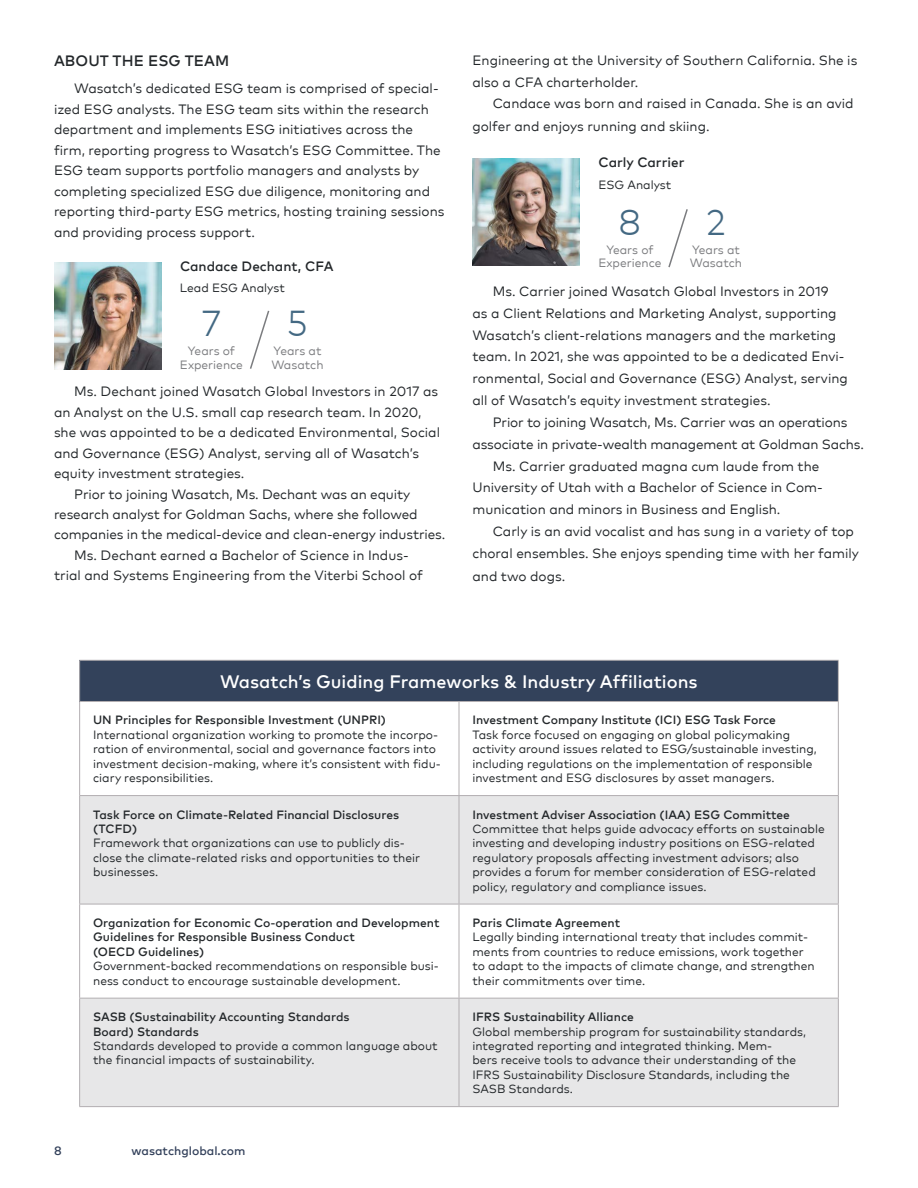
<style>
.page{position:relative;width:918px;height:1188px;background:#fff}
.page>*{position:absolute;margin:0;border:0;box-sizing:border-box;transform-origin:0 0}
.t1{font:300 36px "Mark Pro";color:#446983}
.t2{font:500 18px "Mark Pro";color:#fff}
.t3{font:500 15px "Mark Pro";letter-spacing:.005em;color:#23272a}
.t4{font:13.5px/20.5px "Mark Pro";color:#23272a}
.t5{font:500 13.5px "Mark Pro";color:#23272a}
.t6{font:12px/14.4px "Mark Pro";color:#23272a}
.t7{font:500 12px/14.4px "Mark Pro";color:#23272a}
.t8{font:12px/13.5px "Mark Pro";color:#7b7c7f;text-align:center}
.t9{font:500 12px "Mark Pro";color:#33415b}
</style>
<div class="page">
<img style="left:54px;top:263px;width:107px;height:107px">
<svg style="left:250px;top:310px;width:20px;height:59px"></svg>
<img style="left:472px;top:158px;width:108px;height:108px">
<svg style="left:668px;top:209px;width:20px;height:59px"></svg>
<div style="left:80px;top:660px;width:758px;height:42px;background:#33425b"></div>
<svg style="left:80px;top:796px;width:758px;height:310px;fill:#e7e7e8"></svg>
<hr style="left:79px;top:701px;width:380px;height:1px;background:#b2aeb1">
<hr style="left:79px;top:702px;width:1px;height:93px;background:#b2aeb1">
<hr style="left:459px;top:701px;width:380px;height:1px;background:#b2aeb1">
<hr style="left:459px;top:702px;width:1px;height:93px;background:#b2aeb1">
<hr style="left:838px;top:702px;width:1px;height:93px;background:#b2aeb1">
<hr style="left:79px;top:795px;width:380px;height:1px;background:#b2aeb1">
<hr style="left:79px;top:796px;width:1px;height:108px;background:#b2aeb1">
<hr style="left:459px;top:795px;width:380px;height:1px;background:#b2aeb1">
<hr style="left:459px;top:796px;width:1px;height:108px;background:#b2aeb1">
<hr style="left:838px;top:796px;width:1px;height:108px;background:#b2aeb1">
<hr style="left:79px;top:904px;width:380px;height:1px;background:#b2aeb1">
<hr style="left:79px;top:904px;width:1px;height:94px;background:#b2aeb1">
<hr style="left:459px;top:904px;width:380px;height:1px;background:#b2aeb1">
<hr style="left:459px;top:904px;width:1px;height:94px;background:#b2aeb1">
<hr style="left:838px;top:904px;width:1px;height:94px;background:#b2aeb1">
<hr style="left:79px;top:998px;width:380px;height:1px;background:#b2aeb1">
<hr style="left:79px;top:999px;width:1px;height:107px;background:#b2aeb1">
<hr style="left:459px;top:998px;width:380px;height:1px;background:#b2aeb1">
<hr style="left:459px;top:999px;width:1px;height:107px;background:#b2aeb1">
<hr style="left:838px;top:999px;width:1px;height:107px;background:#b2aeb1">
<hr style="left:79px;top:1106px;width:380px;height:1px;background:#b2aeb1">
<hr style="left:459px;top:1106px;width:380px;height:1px;background:#b2aeb1">
<hr style="left:79px;top:661px;width:1px;height:40px;background:#b2aeb1">
<hr style="left:79px;top:660px;width:380px;height:1px;background:#b2aeb1">
<hr style="left:459px;top:660px;width:380px;height:1px;background:#b2aeb1">
<hr style="left:838px;top:661px;width:1px;height:40px;background:#b2aeb1">
<p class="t3" style="left:54px;top:49px;width:177px">ABOUT THE ESG TEAM</p>
<p class="t4" style="left:54px;top:77px;width:392px;text-indent:20px">Wasatch’s dedicated ESG team is comprised of special&shy;ized ESG analysts. The ESG team sits within the research department and implements ESG initiatives across the firm, reporting progress to Wasatch’s ESG Committee. The ESG team supports portfolio managers and analysts by completing specialized ESG due diligence, monitoring and reporting third-party ESG metrics, hosting training sessions and providing process support.</p>
<p class="t5" style="left:180px;top:256px;width:155px">Candace Dechant, CFA</p>
<p class="t6" style="left:180px;top:279px;width:106px">Lead ESG Analyst</p>
<h1 class="t1" style="left:202px;top:297px;width:21px">7</h1>
<h1 class="t1" style="left:287px;top:297px;width:22px">5</h1>
<p class="t8" style="left:180px;top:343px;width:65px">Years of<br>Experience</p>
<p class="t8" style="left:271px;top:343px;width:54px;text-align:left">Years at<br>Wasatch</p>
<p class="t4" style="left:74px;top:380px;width:365px">Ms. Dechant joined Wasatch Global Investors in 2017 as</p>
<p class="t4" style="left:54px;top:400px;width:369px">an Analyst on the U.S. small cap research team. In 2020,</p>
<p class="t4" style="left:54px;top:421px;width:388px">she was appointed to be a dedicated Environmental, Social</p>
<p class="t4" style="left:54px;top:441px;width:367px">and Governance (ESG) Analyst, serving all of Wasatch’s</p>
<p class="t4" style="left:54px;top:462px;width:192px">equity investment strategies.</p>
<p class="t4" style="left:74px;top:482px;width:338px">Prior to joining Wasatch, Ms. Dechant was an equity</p>
<p class="t4" style="left:54px;top:503px;width:365px">research analyst for Goldman Sachs, where she followed</p>
<p class="t4" style="left:54px;top:523px;width:393px">companies in the medical-device and clean-energy industries.</p>
<p class="t4" style="left:74px;top:544px;width:336px">Ms. Dechant earned a Bachelor of Science in Indus-</p>
<p class="t4" style="left:54px;top:564px;width:371px">trial and Systems Engineering from the Viterbi School of</p>
<p class="t4" style="left:472px;top:48px;width:386px;line-height:21.9px">Engineering at the University of Southern California. She is also a CFA charterholder.</p>
<p class="t4" style="left:472px;top:91px;width:383px;line-height:22.6px;text-indent:20px">Candace was born and raised in Canada. She is an avid golfer and enjoys running and skiing.</p>
<p class="t5" style="left:599px;top:152px;width:88px">Carly Carrier</p>
<p class="t6" style="left:598px;top:176px;width:74px">ESG Analyst</p>
<h1 class="t1" style="left:619px;top:195px;width:24px">8</h1>
<h1 class="t1" style="left:706px;top:195px;width:21px">2</h1>
<p class="t8" style="left:598px;top:242px;width:65px">Years of<br>Experience</p>
<p class="t8" style="left:690px;top:242px;width:54px;text-align:left">Years at<br>Wasatch</p>
<p class="t4" style="left:472px;top:279px;width:377px;line-height:21.9px;text-indent:20px">Ms. Carrier joined Wasatch Global Investors in 2019<br>as a Client Relations and Marketing Analyst, supporting Wasatch’s client-relations managers and the marketing team. In 2021, she was appointed to be a dedicated Envi&shy;ronmental, Social and Governance (ESG) Analyst, serving all of Wasatch’s equity investment strategies.</p>
<p class="t4" style="left:493px;top:411px;width:356px">Prior to joining Wasatch, Ms. Carrier was an operations</p>
<p class="t4" style="left:472px;top:433px;width:393px">associate in private-wealth management at Goldman Sachs.</p>
<p class="t4" style="left:493px;top:454px;width:328px">Ms. Carrier graduated magna cum laude from the</p>
<p class="t4" style="left:472px;top:476px;width:350px">University of Utah with a Bachelor of Science in Com-</p>
<p class="t4" style="left:472px;top:498px;width:310px">munication and minors in Business and English.</p>
<p class="t4" style="left:493px;top:520px;width:363px">Carly is an avid vocalist and has sung in a variety of top</p>
<p class="t4" style="left:472px;top:542px;width:388px">choral ensembles. She enjoys spending time with her family</p>
<p class="t4" style="left:472px;top:564px;width:94px">and two dogs.</p>
<h2 class="t2" style="left:220px;top:668px;width:479px">Wasatch’s Guiding Frameworks &amp; Industry Affiliations</h2>
<p class="t7" style="left:93px;top:712px;width:294px">UN Principles for Responsible Investment (UNPRI)</p>
<p class="t6" style="left:93px;top:726px;width:349px">International organization working to promote the incorpo&shy;ration of environmental, social and governance factors into investment decision-making, where it’s consistent with fidu&shy;ciary responsibilities.</p>
<p class="t7" style="left:472px;top:712px;width:305px">Investment Company Institute (ICI) ESG Task Force</p>
<p class="t6" style="left:472px;top:726px;width:346px">Task force focused on engaging on global policymaking activity around issues related to ESG/sustainable investing, including regulations on the implementation of responsible investment and ESG disclosures by asset managers.</p>
<p class="t7" style="left:93px;top:806px;width:308px">Task Force on Climate-Related Financial Disclosures (TCFD)</p>
<p class="t6" style="left:93px;top:835px;width:328px">Framework that organizations can use to publicly dis&shy;close the climate-related risks and opportunities to their businesses.</p>
<p class="t7" style="left:93px;top:915px;width:348px">Organization for Economic Co-operation and Development<br>Guidelines for Responsible Business Conduct<br>(OECD Guidelines)</p>
<p class="t6" style="left:93px;top:958px;width:347px">Government-backed recommendations on responsible busi&shy;ness conduct to encourage sustainable development.</p>
<p class="t7" style="left:93px;top:1009px;width:258px">SASB (Sustainability Accounting Standards<br>Board) Standards</p>
<p class="t6" style="left:93px;top:1038px;width:346px">Standards developed to provide a common language about the financial impacts of sustainability.</p>
<p class="t9" style="left:54px;top:1142px;width:9px">8</p>
<p class="t9" style="left:132px;top:1142px;width:115px">wasatchglobal.com</p>
<p class="t7" style="left:472px;top:806px;width:319px">Investment Adviser Association (IAA) ESG Committee</p>
<p class="t6" style="left:472px;top:821px;width:354px">Committee that helps guide advocacy efforts on sustainable investing and developing industry positions on ESG-related regulatory proposals affecting investment advisors; also provides a forum for member consideration of ESG-related policy, regulatory and compliance issues.</p>
<p class="t7" style="left:472px;top:915px;width:149px">Paris Climate Agreement</p>
<p class="t6" style="left:472px;top:929px;width:344px">Legally binding international treaty that includes commit&shy;ments from countries to reduce emissions, work together to adapt to the impacts of climate change, and strengthen their commitments over time.</p>
<p class="t7" style="left:472px;top:1009px;width:163px">IFRS Sustainability Alliance</p>
<p class="t6" style="left:472px;top:1023px;width:335px">Global membership program for sustainability standards, integrated reporting and integrated thinking. Mem-<br>bers receive tools to advance their understanding of the IFRS Sustainability Disclosure Standards, including the SASB Standards.</p>
</div>
